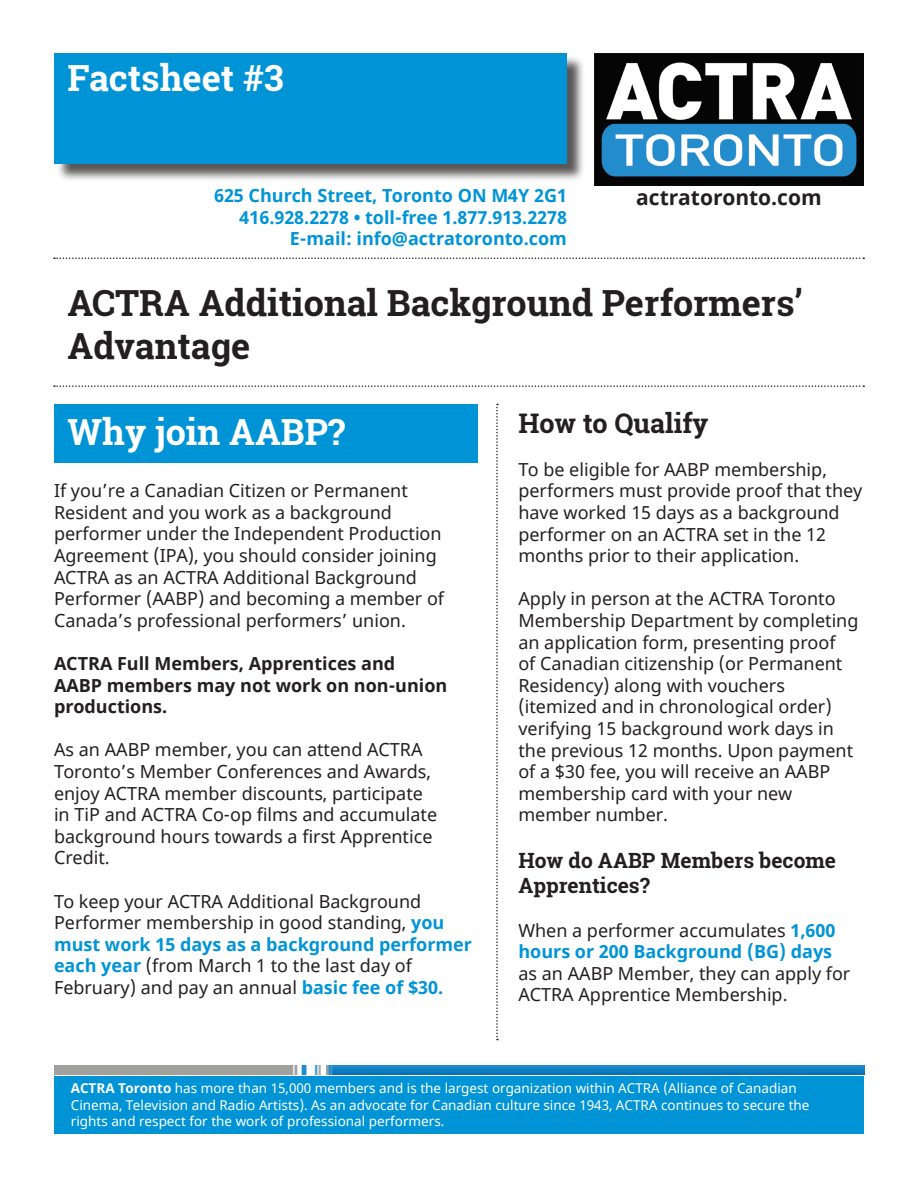
<style>
.page{position:relative;width:918px;height:1188px;background:#fff}
.page>*{position:absolute;margin:0;border:0;box-sizing:border-box;transform-origin:0 0}
.t1{font:700 36px/43.2px "Roboto Slab";color:#231f20}
.t2{font:700 36px "Roboto Slab";color:#fff}
.t3{font:700 27px "Roboto Slab";color:#231f20}
.t4{font:700 21px/25.2px "Roboto Slab";color:#231f20}
.t5{font:700 21px "Noto Sans";color:#231f20}
.t6{font:18px/21.6px "Noto Sans";color:#231f20}
.t7{font:700 18px "Noto Sans";color:#0094d7}
.t8{font:700 18px/21.6px "Noto Sans";color:#231f20}
.t9{font:13.5px/16.2px "Noto Sans";color:#fff}
.s1{font-weight:700;color:#0094d7}
.s2{font-weight:700}
</style>
<div class="page">
<div style="left:57px;top:56px;width:529px;height:126px;background:#231f20;opacity:.75"></div>
<div style="left:54px;top:53px;width:513px;height:111px;background:#0094d7"></div>
<div style="left:54px;top:1076px;width:810px;height:58px;background:#0094d7"></div>
<div style="left:54px;top:404px;width:423px;height:59px;background:#0094d7"></div>
<img style="left:594px;top:54px;width:270px;height:132px">
<svg style="left:54px;top:257px;width:810px;height:2px"></svg>
<svg style="left:54px;top:385px;width:810px;height:2px"></svg>
<img style="left:55px;top:1065px;width:810px;height:9px">
<svg style="left:496px;top:404px;width:2px;height:636px"></svg>
<p class="t2" style="left:68px;top:53px;width:218px">Factsheet #3</p>
<p class="t7" style="left:214px;top:183px;width:354px">625 Church Street, Toronto ON M4Y 2G1</p>
<p class="t7" style="left:240px;top:205px;width:329px">416.928.2278 • toll-free 1.877.913.2278</p>
<p class="t7" style="left:290px;top:226px;width:279px">E-mail: info@actratoronto.com</p>
<p class="t5" style="left:636px;top:183px;width:187px">actratoronto.com</p>
<p class="t1" style="left:68px;top:281px;width:737px">ACTRA Additional Background Performers’<br>Advantage</p>
<p class="t2" style="left:68px;top:407px;width:279px">Why join AABP?</p>
<p class="t6" style="left:54px;top:481px;width:392px">If you’re a Canadian Citizen or Permanent Resident and you work as a background performer under the Independent Production Agreement (IPA), you should consider joining ACTRA as an ACTRA Additional Background Performer (AABP) and becoming a member of Canada’s professional performers’ union.</p>
<p class="t8" style="left:54px;top:653px;width:395px">ACTRA Full Members, Apprentices and<br>AABP members may not work on non-union productions.</p>
<p class="t6" style="left:54px;top:740px;width:385px">As an AABP member, you can attend ACTRA Toronto’s Member Conferences and Awards, enjoy ACTRA member discounts, participate in TiP and ACTRA Co-op films and accumulate background hours towards a first Apprentice Credit.</p>
<p class="t6" style="left:54px;top:891px;width:420px">To keep your ACTRA Additional Background Performer membership in good standing, <span class="s1">you must work 15 days as a background performer each year</span> (from March 1 to the last day of February) and pay an annual <span class="s1">basic fee of $30.</span></p>
<p class="t3" style="left:518px;top:404px;width:192px">How to Qualify</p>
<p class="t6" style="left:518px;top:459px;width:346px">To be eligible for AABP membership, performers must provide proof that they have worked 15 days as a background performer on an ACTRA set in the 12 months prior to their application.</p>
<p class="t6" style="left:518px;top:589px;width:342px">Apply in person at the ACTRA Toronto Membership Department by completing an application form, presenting proof<br>of Canadian citizenship (or Permanent Residency) along with vouchers (itemized and in chronological order) verifying 15 background work days in the previous 12 months. Upon payment of a $30 fee, you will receive an AABP membership card with your new member number.</p>
<p class="t4" style="left:518px;top:848px;width:319px">How do AABP Members become<br>Apprentices?</p>
<p class="t6" style="left:518px;top:920px;width:333px">When a performer accumulates <span class="s1">1,600 hours or 200 Background (BG) days </span>as an AABP Member, they can apply for ACTRA Apprentice Membership.</p>
<p class="t9" style="left:71px;top:1081px;width:740px"><span class="s2">ACTRA Toronto</span> has more than 15,000 members and is the largest organization within ACTRA (Alliance of Canadian<br>Cinema, Television and Radio Artists). As an advocate for Canadian culture since 1943, ACTRA continues to secure the rights and respect for the work of professional performers.</p>
</div>
